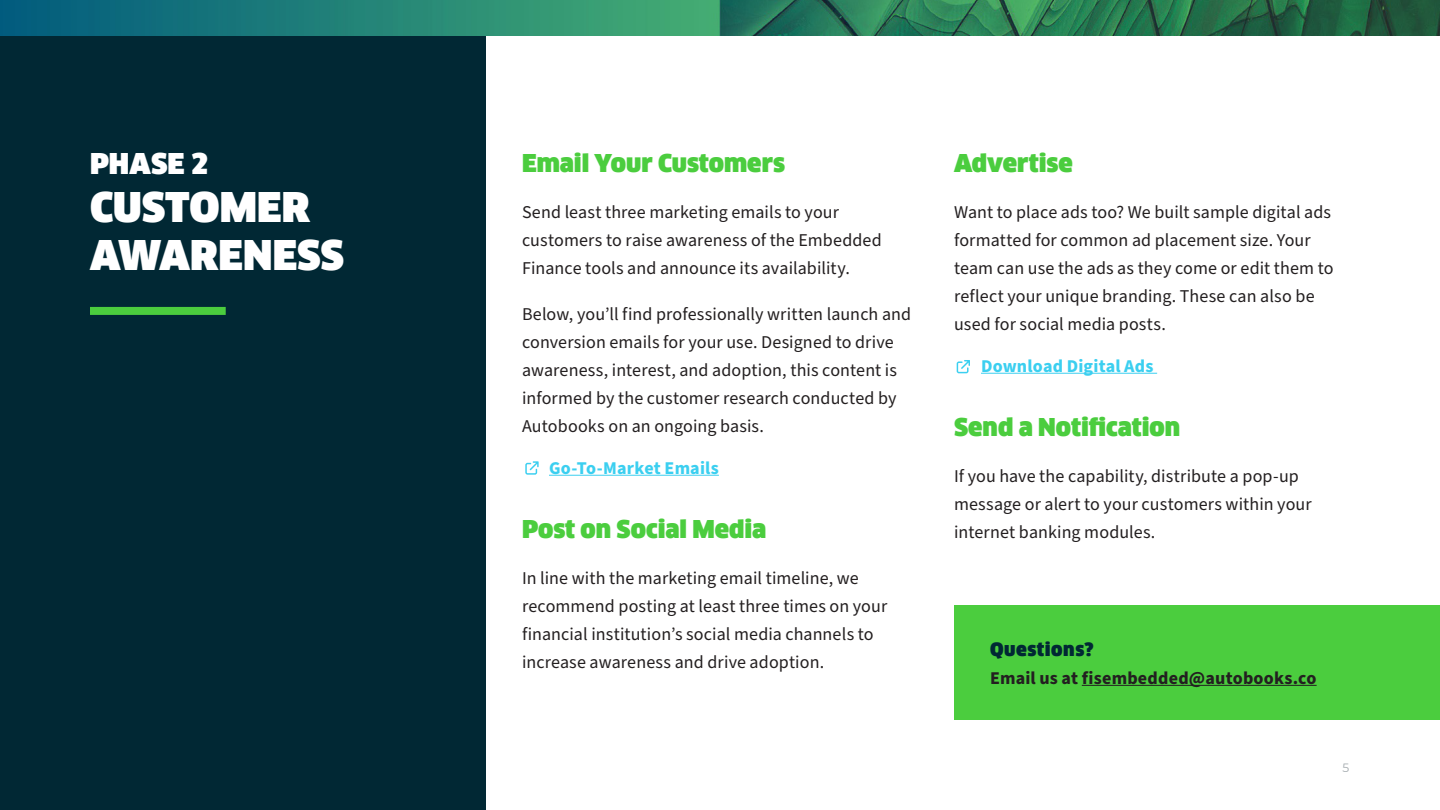
<style>
.page{position:relative;width:1440px;height:810px;background:#fff}
.page>*{position:absolute;margin:0;border:0;box-sizing:border-box;transform-origin:0 0}
.t1{font:900 40px/48px "Clan Offc Pro";color:#fff}
.t2{font:900 28px "Clan Offc Pro";letter-spacing:.005em;color:#fff}
.h2_-_Core_Green{font:900 24px "Clan Offc Pro";color:#4bcd3e}
.body{font:18px/28px "Source Sans Pro";letter-spacing:.005em;color:#231f20}
.Download_-_Link__Blu{font:700 18px "Source Sans Pro";letter-spacing:.01em;color:#3bcff0}
.body-2{font:700 18px "Source Sans Pro";letter-spacing:.01em;color:#231f20}
.body-3{font:900 18px "Clan Offc Pro";letter-spacing:.03em;color:#012834}
.t3{font:12px "Montserrat";color:#a2a9ad}
</style>
<div class="page">
<div style="left:0;top:0;width:486px;height:810px;background:#012834"></div>
<div style="left:90px;top:307px;width:136px;height:8px;background:#4bcd3e"></div>
<hr style="left:549px;top:475px;width:170px;height:1px;background:#3bcff0">
<hr style="left:981px;top:373px;width:176px;height:1px;background:#3bcff0">
<img style="left:0;top:0;width:1440px;height:36px">
<svg style="left:525px;top:461px;width:14px;height:14px"></svg>
<svg style="left:957px;top:360px;width:13px;height:13px"></svg>
<div style="left:954px;top:606px;width:486px;height:114px;background:#4bcd3e"></div>
<hr style="left:1082px;top:685px;width:235px;height:1px;background:#231f20">
<p class="t2" style="left:90px;top:147px;width:120px">PHASE 2</p>
<p class="t1" style="left:90px;top:183px;width:256px">CUSTOMER<br>AWARENESS</p>
<p class="h2_-_Core_Green" style="left:522px;top:149px;width:265px">Email Your Customers</p>
<p class="body" style="left:522px;top:198px;width:361px">Send least three marketing emails to your customers to raise awareness of the Embedded<br>Finance tools and announce its availability.</p>
<p class="body" style="left:522px;top:300px;width:391px">Below, you’ll find professionally written launch and conversion emails for your use. Designed to drive awareness, interest, and adoption, this content is informed by the customer research conducted by Autobooks on an ongoing basis.</p>
<p class="Download_-_Link__Blu" style="left:549px;top:456px;width:171px">Go-To-Market Emails</p>
<p class="h2_-_Core_Green" style="left:522px;top:515px;width:246px">Post on Social Media</p>
<p class="body" style="left:522px;top:564px;width:367px">In line with the marketing email timeline, we recommend posting at least three times on your financial institution’s social media channels to increase awareness and drive adoption.</p>
<p class="h2_-_Core_Green" style="left:954px;top:149px;width:120px">Advertise</p>
<p class="body" style="left:954px;top:198px;width:381px">Want to place ads too? We built sample digital ads formatted for common ad placement size. Your team can use the ads as they come or edit them to reflect your unique branding. These can also be used for social media posts.</p>
<p class="Download_-_Link__Blu" style="left:981px;top:354px;width:174px">Download Digital Ads</p>
<p class="h2_-_Core_Green" style="left:954px;top:413px;width:228px">Send a Notification</p>
<p class="body" style="left:954px;top:462px;width:359px">If you have the capability, distribute a pop-up message or alert to your customers within your internet banking modules.</p>
<p class="body-3" style="left:990px;top:639px;width:105px">Questions?</p>
<p class="body-2" style="left:990px;top:666px;width:328px">Email us at fisembedded@autobooks.co</p>
<p class="t3" style="left:1342px;top:760px;width:8px">5</p>
</div>
